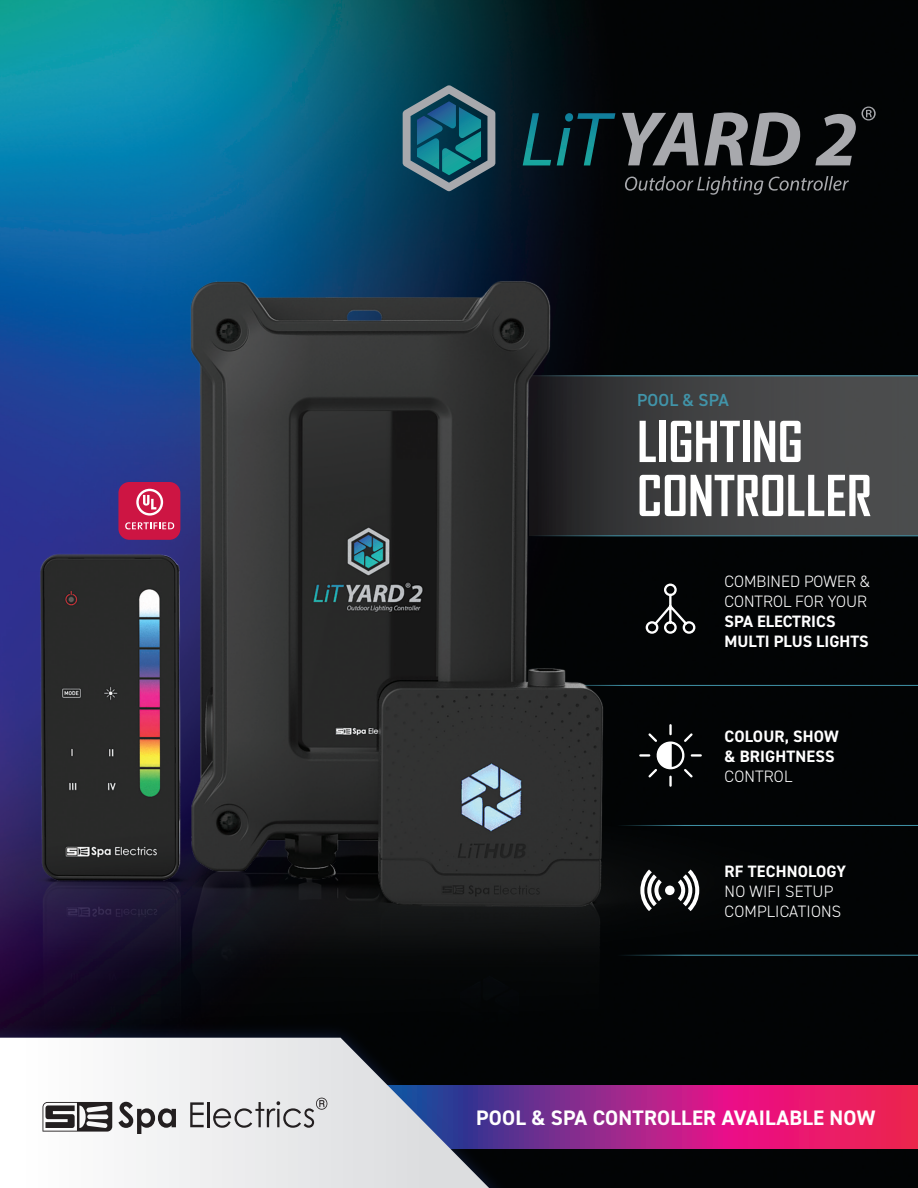
<style>
.page{position:relative;width:918px;height:1188px;background:#fff}
.page>*{position:absolute;margin:0;border:0;box-sizing:border-box;transform-origin:0 0}
.t1{font:700 54px/54px "Agency FB";color:#fff}
.t2{font:700 21px "DIN2014";letter-spacing:.01em;color:#fff}
.t3{font:600 17.55px "DIN2014";letter-spacing:.01em;color:#4194a9}
.t4{font:300 16.5px/19.8px "DIN2014";color:#fff}
.t5{font:700 16.5px/19.8px "DIN2014";letter-spacing:.01em;color:#fff}
.s1{font-weight:700}
.s2{font-weight:300}
</style>
<div class="page">
<img style="left:0;top:0;width:918px;height:1188px">
<img style="left:0;top:432px;width:775px;height:625px">
<svg style="left:515px;top:1085px;width:403px;height:63px;background:#c41f7c"></svg>
<hr style="left:616px;top:955px;width:302px;height:1px;background:#4194a9">
<hr style="left:616px;top:825px;width:302px;height:1px;background:#4194a9">
<div style="left:0;top:1022px;width:515px;height:166px;background:#253f8e;opacity:.4"></div>
<svg style="left:0;top:1038px;width:489px;height:150px"></svg>
<svg style="left:118px;top:1102px;width:58px;height:32px"></svg>
<svg style="left:190px;top:1102px;width:14px;height:25px"></svg>
<hr style="left:207px;top:1102px;width:2px;height:25px;background:#231f20">
<svg style="left:43px;top:1102px;width:69px;height:30px"></svg>
<svg style="left:213px;top:1098px;width:114px;height:30px;background:#c3c3c5"></svg>
<svg style="left:622px;top:112px;width:178px;height:54px;background:#56575a"></svg>
<svg style="left:815px;top:114px;width:41px;height:51px;background:#4f5153"></svg>
<svg style="left:862px;top:107px;width:14px;height:14px"></svg>
<svg style="left:403px;top:85px;width:92px;height:106px;background:#2e6576"></svg>
<svg style="left:523px;top:113px;width:28px;height:52px"></svg>
<svg style="left:557px;top:113px;width:58px;height:52px;background:#082b32"></svg>
<svg style="left:625px;top:176px;width:138px;height:19px;background:#262729"></svg>
<svg style="left:769px;top:176px;width:80px;height:15px"></svg>
<svg style="left:663px;top:723px;width:40px;height:65px;background:#2d2e2f"></svg>
<hr style="left:540px;top:685px;width:378px;height:1px;background:#4194a9">
<svg style="left:663px;top:582px;width:34px;height:53px;background:#333536"></svg>
<div style="left:529px;top:375px;width:389px;height:160px;background:#48494a"></div>
<hr style="left:528px;top:535px;width:390px;height:1px;background:#4194a9">
<hr style="left:528px;top:375px;width:390px;height:1px;background:#4194a9">
<img style="left:3px;top:247px;width:660px;height:703px">
<div style="left:118px;top:482px;width:62px;height:58px;background:#cd1543;border-radius:11px"></div>
<svg style="left:136px;top:489px;width:27px;height:27px"></svg>
<svg style="left:125px;top:522px;width:49px;height:7px"></svg>
<div style="left:665px;top:886px;width:10px;height:9px;background:#fff;border-radius:50%"></div>
<svg style="left:678px;top:870px;width:21px;height:41px"></svg>
<svg style="left:640px;top:870px;width:22px;height:41px"></svg>
<p class="t3" style="left:637px;top:389px;width:93px">POOL &amp; SPA</p>
<p class="t1" style="left:637px;top:414px;width:236px">LIGHTING<br>CONTROLLER</p>
<p class="t4" style="left:725px;top:572px;width:147px">COMBINED POWER &amp;<br>CONTROL FOR YOUR<br><span class="s1">SPA ELECTRICS<br>MULTI PLUS LIGHTS</span></p>
<p class="t5" style="left:725px;top:726px;width:116px">COLOUR, SHOW &amp; BRIGHTNESS<br><span class="s2">CONTROL</span></p>
<p class="t4" style="left:725px;top:861px;width:123px"><span class="s1">RF TECHNOLOGY<br></span>NO WIFI SETUP<br>COMPLICATIONS</p>
<p class="t2" style="left:476px;top:1104px;width:401px">POOL &amp; SPA CONTROLLER AVAILABLE NOW</p>
</div>
